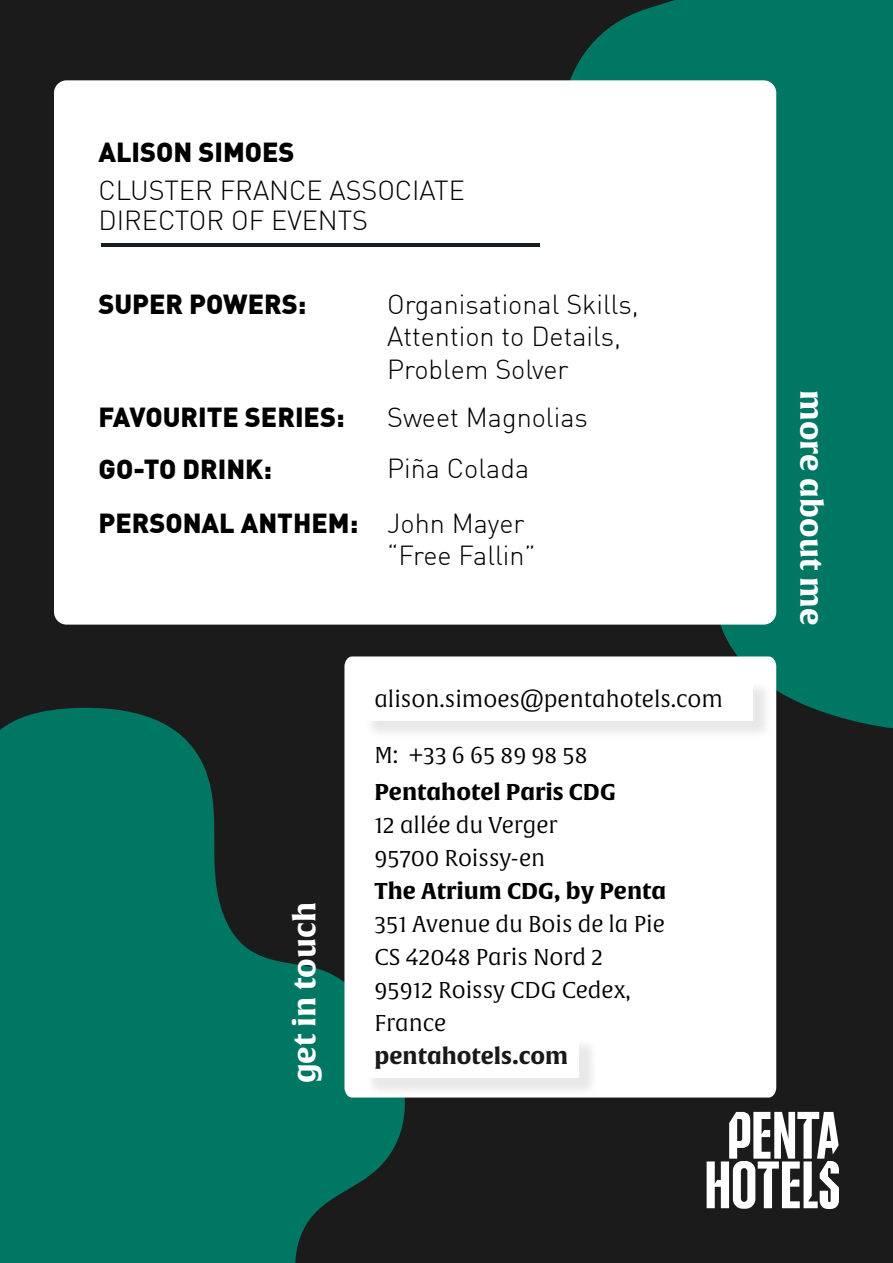
<style>
.page{position:relative;width:893px;height:1263px;background:#fff}
.page>*{position:absolute;margin:0;border:0;box-sizing:border-box;transform-origin:0 0}
.t1{font:700 30px "Alverata Informal";color:#fff}
.t2{font:300 27px/32.4px "DIN Offc Pro";color:#000}
.t3{font:900 27px/53.4px "DIN Offc Pro";color:#000}
.t4{font:22.5px/33px "Alverata Informal Lt";color:#000}
.t5{font:700 22.5px "Alverata Informal";color:#000}
</style>
<div class="page">
<div style="left:0;top:0;width:893px;height:1262px;background:#1c1b1c"></div>
<svg style="left:0;top:707px;width:409px;height:556px;fill:#007762"></svg>
<svg style="left:570px;top:0;width:323px;height:736px;background:#026e5b"></svg>
<div style="left:54px;top:80px;width:722px;height:545px;background:#fff;border-radius:13px"></div>
<div style="left:344px;top:656px;width:432px;height:441px;background:#fff"></div>
<svg style="left:707px;top:1112px;width:132px;height:97px"></svg>
<hr style="left:101px;top:244px;width:439px;height:3px;background:#151d23">
<div style="left:365px;top:1038px;width:233px;height:59px;background:#fff"></div>
<div style="left:365px;top:1038px;width:233px;height:57px;background:#000;opacity:.75"></div>
<div style="left:362px;top:1036px;width:217px;height:42px;background:#fff"></div>
<div style="left:365px;top:681px;width:407px;height:59px;background:#fff"></div>
<div style="left:365px;top:681px;width:407px;height:57px;background:#000;opacity:.75"></div>
<div style="left:362px;top:679px;width:391px;height:42px;background:#fff"></div>
<p class="t3" style="left:98px;top:122px;width:198px">ALISON SIMOES</p>
<p class="t2" style="left:98px;top:173px;width:368px;line-height:30px">CLUSTER FRANCE ASSOCIATE<br>DIRECTOR OF EVENTS</p>
<p class="t3" style="left:98px;top:273px;width:209px">SUPER POWERS:</p>
<p class="t3" style="left:98px;top:386px;width:261px">FAVOURITE SERIES:<br>GO-TO DRINK:<br>PERSONAL ANTHEM:</p>
<p class="t2" style="left:387px;top:286px;width:253px">Organisational Skills,<br>Attention to Details,<br>Problem Solver</p>
<p class="t2" style="left:387px;top:389px;width:202px;line-height:51.6px">Sweet Magnolias<br>Piña Colada</p>
<p class="t2" style="left:387px;top:504px;width:150px">John Mayer “Free Fallin”</p>
<h1 class="t1" style="left:286px;top:1083px;width:183px;rotate:-90deg">get in touch</h1>
<p class="t4" style="left:374px;top:683px;width:350px">alison.simoes@pentahotels.com</p>
<p class="t4" style="left:374px;top:739px;width:214px">M: +33 6 65 89 98 58</p>
<p class="t5" style="left:374px;top:778px;width:243px">Pentahotel Paris CDG</p>
<p class="t4" style="left:374px;top:809px;width:184px">12 allée du Verger<br>95700 Roissy-en</p>
<p class="t5" style="left:374px;top:877px;width:293px">The Atrium CDG, by Penta</p>
<p class="t4" style="left:374px;top:908px;width:292px">351 Avenue du Bois de la Pie<br>CS 42048 Paris Nord 2<br>95912 Roissy CDG Cedex,<br>France</p>
<p class="t5" style="left:374px;top:1042px;width:195px">pentahotels.com</p>
<h1 class="t1" style="left:830px;top:390px;width:236px;rotate:90deg">more about me</h1>
</div>
